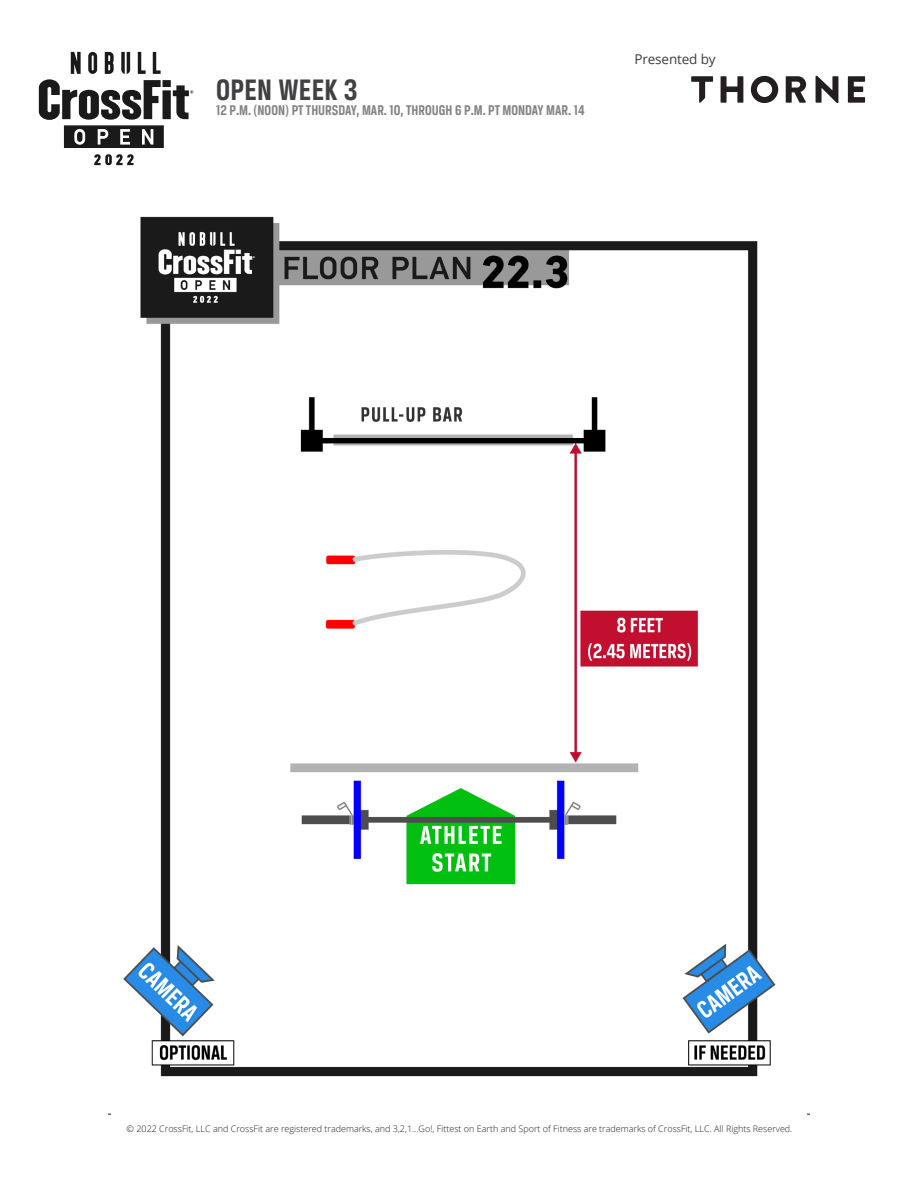
<style>
.page{position:relative;width:918px;height:1188px;background:#fff}
.page>*{position:absolute;margin:0;border:0;box-sizing:border-box;transform-origin:0 0}
.t1{font:700 31.5px "Breuer Condensed";letter-spacing:.01em;color:#414042}
.t2{font:700 15px "Breuer Condensed";color:#848384}
.t3{font:13.5px "Open Sans";letter-spacing:-.01em;color:#3e3e3f}
.t4{font:300 9px "Open Sans";color:#231f20}
</style>
<div class="page">
<svg style="left:94px;top:154px;width:40px;height:11px"></svg>
<svg style="left:39px;top:52px;width:154px;height:96px"></svg>
<hr style="left:108px;top:1114px;width:702px;height:1px;background:#231f20">
<img style="left:123px;top:216px;width:653px;height:861px">
<svg style="left:691px;top:76px;width:174px;height:27px"></svg>
<h1 class="t1" style="left:216px;top:73px;width:143px">OPEN WEEK 3</h1>
<h2 class="t2" style="left:216px;top:102px;width:370px">12 P.M. (NOON) PT THURSDAY, MAR. 10, THROUGH 6 P.M. PT MONDAY MAR. 14</h2>
<h3 class="t3" style="left:634px;top:50px;width:83px">Presented by</h3>
<p class="t4" style="left:127px;top:1122px;width:667px">© 2022 CrossFit, LLC and CrossFit are registered trademarks, and 3,2,1...Go!, Fittest on Earth and Sport of Fitness are trademarks of CrossFit, LLC. All Rights Reserved.</p>
</div>
